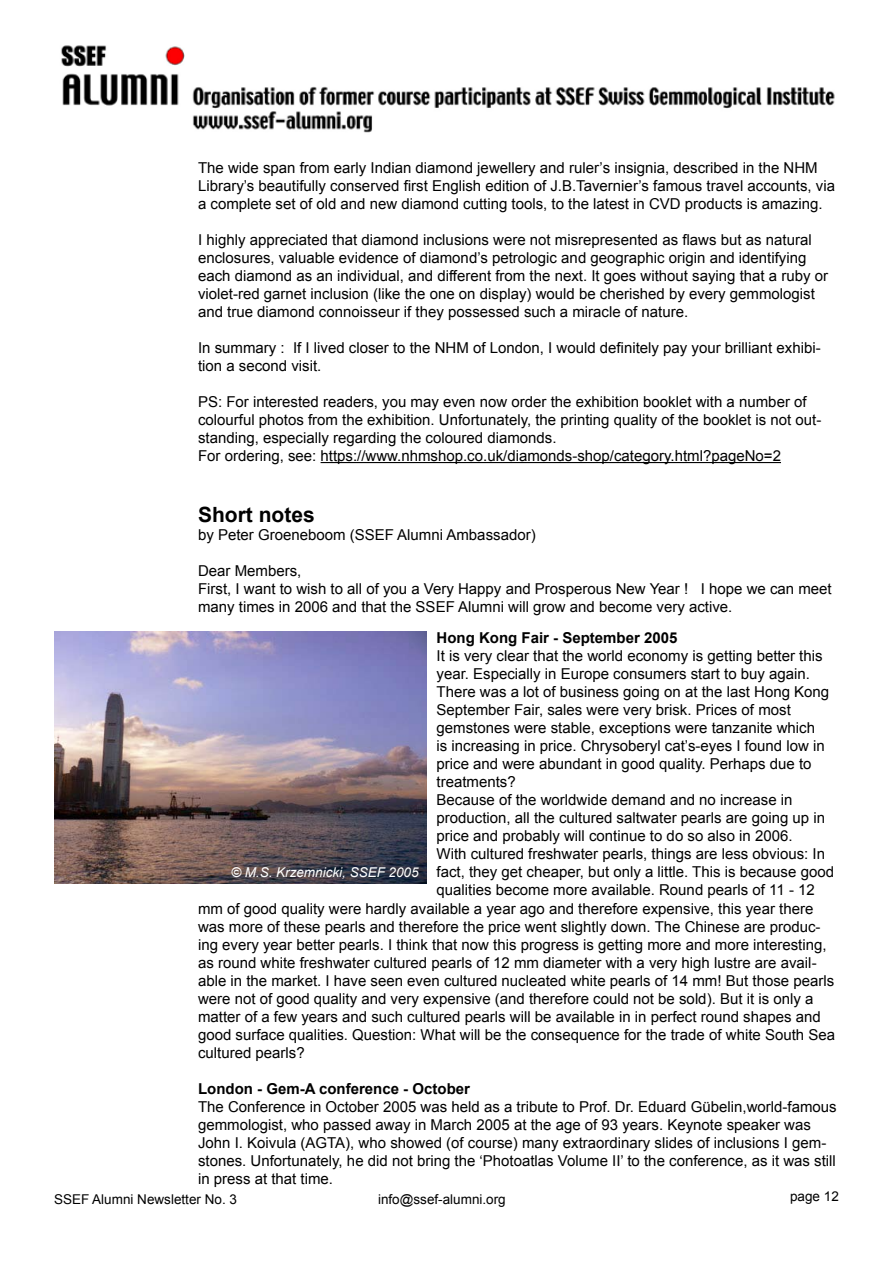
<style>
.page{position:relative;width:893px;height:1263px;background:#fff}
.page>*{position:absolute;margin:0;border:0;box-sizing:border-box;transform-origin:0 0}
.t1{font:700 21px "Arial";color:#000}
.t2{font:15px/18px "Arial";color:#000}
.t3{font:700 15px "Arial";color:#000}
.t4{font:13.5px "Arial";color:#000}
.t5{font:italic 13.5px "Arial";color:#fff}
</style>
<div class="page">
<img style="left:61px;top:45px;width:774px;height:88px">
<hr style="left:321px;top:462px;width:460px;height:1px;background:#000">
<img style="left:54px;top:632px;width:373px;height:252px">
<p class="t2" style="left:198px;top:159px;width:638px">The wide span from early Indian diamond jewellery and ruler’s insignia, described in the NHM<br>Library’s beautifully conserved first English edition of J.B.Tavernier’s famous travel accounts, via a complete set of old and new diamond cutting tools, to the latest in CVD products is amazing.</p>
<p class="t2" style="left:198px;top:231px;width:632px">I highly appreciated that diamond inclusions were not misrepresented as flaws but as natural enclosures, valuable evidence of diamond’s petrologic and geographic origin and identifying each diamond as an individual, and different from the next. It goes without saying that a ruby or violet-red garnet inclusion (like the one on display) would be cherished by every gemmologist and true diamond connoisseur if they possessed such a miracle of nature.</p>
<p class="t2" style="left:198px;top:339px;width:624px">In summary : If I lived closer to the NHM of London, I would definitely pay your brilliant exhibi&shy;tion a second visit.</p>
<p class="t2" style="left:198px;top:393px;width:625px">PS: For interested readers, you may even now order the exhibition booklet with a number of colourful photos from the exhibition. Unfortunately, the printing quality of the booklet is not out&shy;standing, especially regarding the coloured diamonds.<br>For ordering, see: https://www.nhmshop.co.uk/diamonds-shop/category.html?pageNo=2</p>
<h1 class="t1" style="left:198px;top:503px;width:118px">Short notes</h1>
<p class="t2" style="left:198px;top:526px;width:339px">by Peter Groeneboom (SSEF Alumni Ambassador)</p>
<p class="t2" style="left:198px;top:562px;width:635px">Dear Members,<br>First, I want to wish to all of you a Very Happy and Prosperous New Year ! I hope we can meet many times in 2006 and that the SSEF Alumni will grow and become very active.</p>
<p class="t3" style="left:436px;top:629px;width:242px">Hong Kong Fair - September 2005</p>
<p class="t2" style="left:436px;top:646px;width:399px">It is very clear that the world economy is getting better this year. Especially in Europe consumers start to buy again.<br>There was a lot of business going on at the last Hong Kong September Fair, sales were very brisk. Prices of most gemstones were stable, exceptions were tanzanite which<br>is increasing in price. Chrysoberyl cat’s-eyes I found low in price and were abundant in good quality. Perhaps due to treatments?<br>Because of the worldwide demand and no increase in production, all the cultured saltwater pearls are going up in price and probably will continue to do so also in 2006.<br>With cultured freshwater pearls, things are less obvious: In fact, they get cheaper, but only a little. This is because good qualities become more available. Round pearls of 11 - 12</p>
<p class="t2" style="left:198px;top:900px;width:639px">mm of good quality were hardly available a year ago and therefore expensive, this year there was more of these pearls and therefore the price went slightly down. The Chinese are produc&shy;ing every year better pearls. I think that now this progress is getting more and more interesting, as round white freshwater cultured pearls of 12 mm diameter with a very high lustre are avail&shy;able in the market. I have seen even cultured nucleated white pearls of 14 mm! But those pearls were not of good quality and very expensive (and therefore could not be sold). But it is only a matter of a few years and such cultured pearls will be available in in perfect round shapes and good surface qualities. Question: What will be the consequence for the trade of white South Sea cultured pearls?</p>
<p class="t3" style="left:198px;top:1080px;width:273px">London - Gem-A conference - October</p>
<p class="t2" style="left:198px;top:1098px;width:640px">The Conference in October 2005 was held as a tribute to Prof. Dr. Eduard Gübelin,world-famous gemmologist, who passed away in March 2005 at the age of 93 years. Keynote speaker was John I. Koivula (AGTA), who showed (of course) many extraordinary slides of inclusions I gem&shy;stones. Unfortunately, he did not bring the ‘Photoatlas Volume II’ to the conference, as it was still in press at that time.</p>
<p class="t5" style="left:231px;top:865px;width:189px">© M.S. Krzemnicki, SSEF 2005</p>
<p class="t4" style="left:54px;top:1191px;width:185px">SSEF Alumni Newsletter No. 3</p>
<p class="t4" style="left:378px;top:1191px;width:129px">info@ssef-alumni.org</p>
<p class="t4" style="left:790px;top:1189px;width:50px">page 12</p>
</div>
